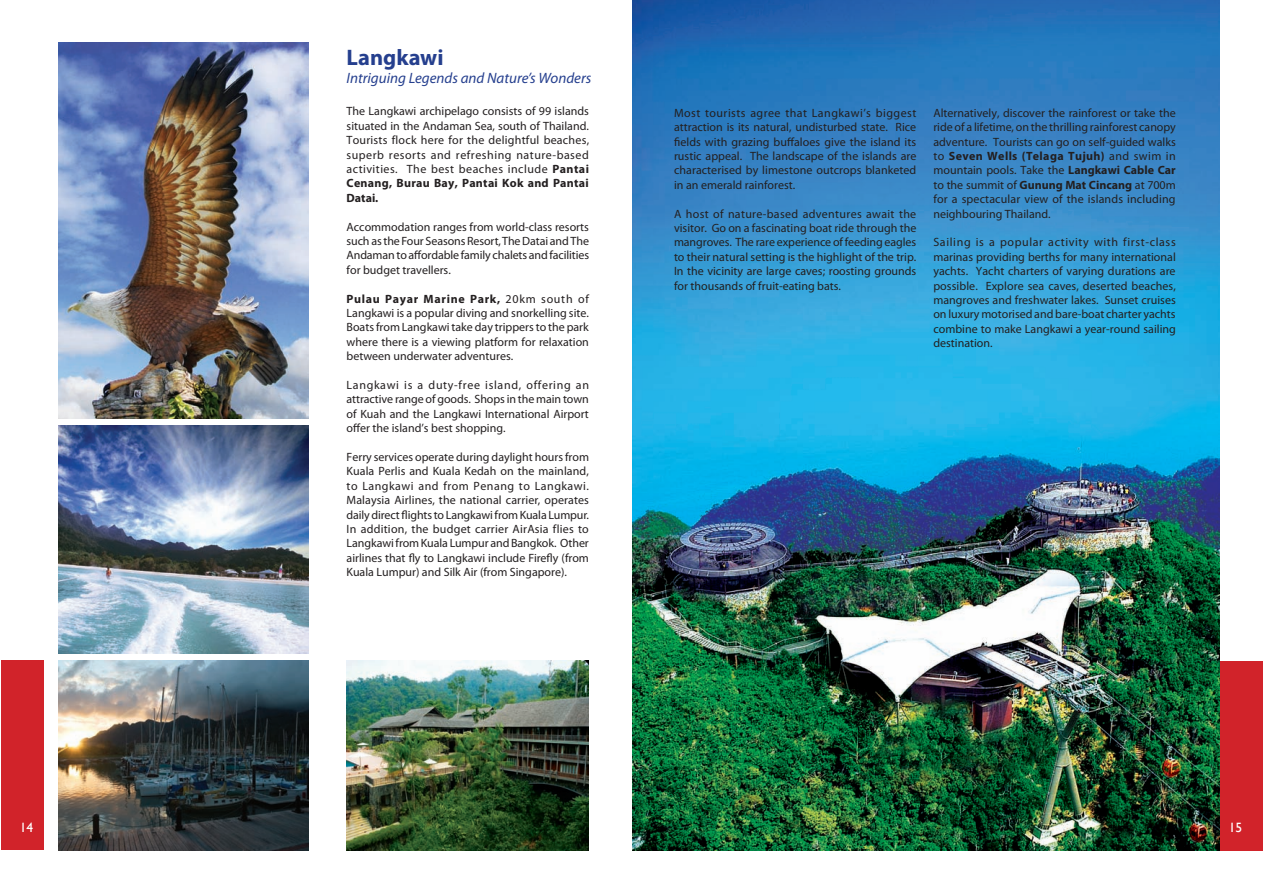
<style>
.page{position:relative;width:1263px;height:893px;background:#fff}
.page>*{position:absolute;margin:0;border:0;box-sizing:border-box;transform-origin:0 0}
.t1{font:700 22.5px "Myriad Pro";color:#253f8e}
.Body_text{font:italic 15px "Myriad Pro";color:#253f8e}
.t2{font:13.5px "Gill Sans";color:#fff}
.Body_text-2{font:12px/14.4px "Myriad Pro";color:#231f20;text-align:justify}
.s1{font-weight:700}
</style>
<div class="page">
<div style="left:1px;top:660px;width:43px;height:190px;background:#d1232a"></div>
<div style="left:1219px;top:661px;width:44px;height:189px;background:#d1232a"></div>
<img style="left:632px;top:0;width:587px;height:850px">
<img style="left:58px;top:660px;width:250px;height:190px">
<img style="left:58px;top:43px;width:250px;height:375px">
<img style="left:347px;top:660px;width:242px;height:190px">
<img style="left:58px;top:425px;width:250px;height:228px">
<p class="t1" style="left:347px;top:43px;width:98px">Langkawi</p>
<p class="Body_text" style="left:347px;top:69px;width:246px">Intriguing Legends and Nature’s Wonders</p>
<p class="Body_text-2" style="left:347px;top:104px;width:244px">The Langkawi archipelago consists of 99 islands situated in the Andaman Sea, south of Thailand.<br>Tourists flock here for the delightful beaches, superb resorts and refreshing nature-based activities. The best beaches include <span class="s1">Pantai Cenang, Burau Bay, Pantai Kok and Pantai Datai.</span></p>
<p class="Body_text-2" style="left:347px;top:219px;width:244px">Accommodation ranges from world-class resorts such as the Four Seasons Resort, The Datai and The Andaman to affordable family chalets and facilities for budget travellers.</p>
<p class="Body_text-2" style="left:347px;top:291px;width:244px"><span class="s1">Pulau Payar Marine Park,</span> 20km south of Langkawi is a popular diving and snorkelling site.<br>Boats from Langkawi take day trippers to the park where there is a viewing platform for relaxation between underwater adventures.</p>
<p class="Body_text-2" style="left:347px;top:377px;width:244px">Langkawi is a duty-free island, offering an attractive range of goods. Shops in the main town of Kuah and the Langkawi International Airport offer the island’s best shopping.</p>
<p class="Body_text-2" style="left:347px;top:449px;width:244px">Ferry services operate during daylight hours from Kuala Perlis and Kuala Kedah on the mainland, to Langkawi and from Penang to Langkawi.<br>Malaysia Airlines, the national carrier, operates daily direct flights to Langkawi from Kuala Lumpur.<br>In addition, the budget carrier AirAsia flies to Langkawi from Kuala Lumpur and Bangkok. Other airlines that fly to Langkawi include Firefly (from Kuala Lumpur) and Silk Air (from Singapore).</p>
<p class="Body_text-2" style="left:674px;top:105px;width:244px">Most tourists agree that Langkawi’s biggest attraction is its natural, undisturbed state. Rice fields with grazing buffaloes give the island its rustic appeal. The landscape of the islands are characterised by limestone outcrops blanketed in an emerald rainforest.</p>
<p class="Body_text-2" style="left:674px;top:206px;width:244px">A host of nature-based adventures await the visitor. Go on a fascinating boat ride through the mangroves. The rare experience of feeding eagles to their natural setting is the highlight of the trip.<br>In the vicinity are large caves; roosting grounds for thousands of fruit-eating bats.</p>
<p class="Body_text-2" style="left:933px;top:105px;width:244px">Alternatively, discover the rainforest or take the ride of a lifetime, on the thrilling rainforest canopy adventure. Tourists can go on self-guided walks to <span class="s1">Seven Wells (Telaga Tujuh)</span> and swim in mountain pools. Take the <span class="s1">Langkawi Cable Car </span>to the summit of <span class="s1">Gunung Mat Cincang</span> at 700m for a spectacular view of the islands including neighbouring Thailand.</p>
<p class="Body_text-2" style="left:933px;top:235px;width:244px">Sailing is a popular activity with first-class marinas providing berths for many international yachts. Yacht charters of varying durations are possible. Explore sea caves, deserted beaches, mangroves and freshwater lakes. Sunset cruises on luxury motorised and bare-boat charter yachts combine to make Langkawi a year-round sailing destination.</p>
<p class="t2" style="left:20px;top:820px;width:15px">14</p>
<p class="t2" style="left:1229px;top:820px;width:15px">15</p>
</div>
